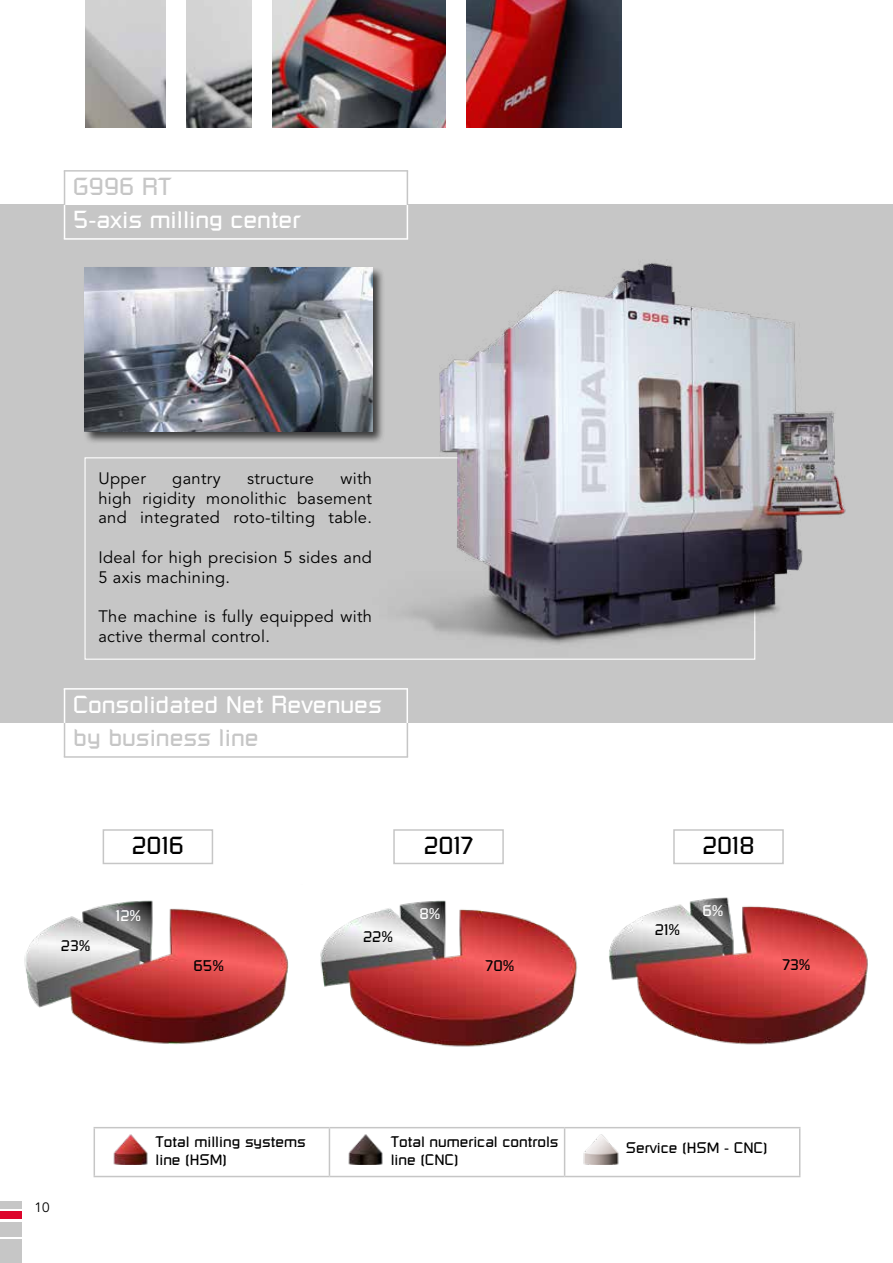
<style>
.page{position:relative;width:893px;height:1263px;background:#fff}
.page>*{position:absolute;margin:0;border:0;box-sizing:border-box;transform-origin:0 0}
.t1{font:24px "Russell Square";color:#fff}
.t2{font:24px "Russell Square";color:#c6c6c6}
.t3{font:24px "Russell Square";color:#000}
.t4{font:16.5px/19.8px "Avenir";letter-spacing:.02em;color:#000}
.t5{font:15px/18px "Russell Square";color:#000}
.t6{font:15px "Russell Square";color:#fff}
.t7{font:13.5px "Avenir";color:#000}
</style>
<div class="page">
<img style="left:85px;top:0;width:536px;height:128px">
<div style="left:166px;top:0;width:20px;height:128px;background:#fff"></div>
<div style="left:252px;top:0;width:19px;height:128px;background:#fff"></div>
<div style="left:446px;top:0;width:20px;height:128px;background:#fff"></div>
<div style="left:0;top:1240px;width:21px;height:23px;background:#c6c6c6"></div>
<div style="left:0;top:1222px;width:21px;height:15px;background:#c6c6c6"></div>
<div style="left:0;top:1211px;width:21px;height:8px;background:#dd052b"></div>
<div style="left:0;top:1201px;width:21px;height:8px;background:#c6c6c6"></div>
<div style="left:0;top:205px;width:893px;height:518px;background:#c6c6c6"></div>
<hr style="left:64px;top:205px;width:1px;height:34px;background:#fff">
<hr style="left:65px;top:238px;width:342px;height:2px;background:#fff">
<hr style="left:407px;top:205px;width:1px;height:34px;background:#fff">
<hr style="left:64px;top:171px;width:1px;height:34px;background:#c6c6c6">
<hr style="left:65px;top:170px;width:342px;height:2px;background:#c6c6c6">
<hr style="left:407px;top:171px;width:1px;height:34px;background:#c6c6c6">
<hr style="left:64px;top:723px;width:1px;height:34px;background:#c6c6c6">
<hr style="left:65px;top:756px;width:342px;height:2px;background:#c6c6c6">
<hr style="left:407px;top:723px;width:1px;height:34px;background:#c6c6c6">
<hr style="left:64px;top:689px;width:1px;height:34px;background:#fff">
<hr style="left:64px;top:688px;width:343px;height:2px;background:#fff">
<hr style="left:406px;top:689px;width:2px;height:34px;background:#fff">
<img style="left:609px;top:897px;width:259px;height:148px">
<div style="left:393px;top:829px;width:111px;height:35px;border:2px solid #c6c6c6"></div>
<div style="left:103px;top:829px;width:110px;height:35px;border:2px solid #c6c6c6"></div>
<div style="left:673px;top:829px;width:111px;height:35px;border:2px solid #c6c6c6"></div>
<hr style="left:329px;top:1127px;width:236px;height:1px;background:#c6c6c6">
<hr style="left:329px;top:1176px;width:236px;height:1px;background:#c6c6c6">
<hr style="left:94px;top:1127px;width:235px;height:1px;background:#c6c6c6">
<hr style="left:94px;top:1128px;width:1px;height:48px;background:#c6c6c6">
<hr style="left:329px;top:1128px;width:1px;height:48px;background:#c6c6c6">
<hr style="left:94px;top:1176px;width:235px;height:1px;background:#c6c6c6">
<hr style="left:565px;top:1127px;width:235px;height:1px;background:#c6c6c6">
<hr style="left:564px;top:1128px;width:1px;height:48px;background:#c6c6c6">
<hr style="left:799px;top:1128px;width:1px;height:48px;background:#c6c6c6">
<hr style="left:565px;top:1176px;width:235px;height:1px;background:#c6c6c6">
<img style="left:113px;top:1134px;width:35px;height:30px">
<img style="left:348px;top:1134px;width:35px;height:30px">
<img style="left:583px;top:1134px;width:36px;height:30px">
<img style="left:24px;top:900px;width:265px;height:144px">
<img style="left:320px;top:900px;width:258px;height:147px">
<div style="left:83px;top:266px;width:302px;height:179px;background:#000;opacity:.7"></div>
<img style="left:84px;top:268px;width:288px;height:163px">
<img style="left:372px;top:263px;width:474px;height:397px">
<h1 class="t2" style="left:73px;top:172px;width:100px">G996 RT</h1>
<h1 class="t1" style="left:73px;top:205px;width:229px">5-axis milling center</h1>
<p class="t4" style="left:98px;top:469px;width:275px;text-align:justify;text-indent:242px">with high rigidity monolithic basement and integrated roto-tilting table.</p>
<p class="t4" style="left:98px;top:548px;width:275px">Ideal for high precision 5 sides and<br>5 axis machining.</p>
<p class="t4" style="left:98px;top:607px;width:275px">The machine is fully equipped with active thermal control.</p>
<p class="t4" style="left:98px;top:469px;width:49px">Upper</p>
<p class="t4" style="left:172px;top:469px;width:50px">gantry</p>
<p class="t4" style="left:247px;top:469px;width:69px">structure</p>
<h1 class="t1" style="left:73px;top:690px;width:310px">Consolidated Net Revenues</h1>
<h1 class="t2" style="left:73px;top:723px;width:187px">by business line</h1>
<p class="t5" style="left:61px;top:937px;width:31px">23%</p>
<h1 class="t3" style="left:132px;top:831px;width:54px">2016</h1>
<h1 class="t3" style="left:424px;top:831px;width:51px">2017</h1>
<h1 class="t3" style="left:702px;top:831px;width:54px">2018</h1>
<p class="t6" style="left:116px;top:907px;width:27px">12%</p>
<p class="t5" style="left:193px;top:957px;width:32px">65%</p>
<p class="t5" style="left:363px;top:927px;width:32px">22%</p>
<p class="t6" style="left:419px;top:904px;width:23px">8%</p>
<p class="t5" style="left:486px;top:957px;width:30px">70%</p>
<p class="t5" style="left:655px;top:921px;width:27px">21%</p>
<p class="t6" style="left:702px;top:901px;width:23px">6%</p>
<p class="t5" style="left:782px;top:955px;width:30px">73%</p>
<p class="t7" style="left:35px;top:1199px;width:17px">10</p>
<p class="t5" style="left:156px;top:1132px;width:152px">Total milling systems line (HSM)</p>
<p class="t5" style="left:391px;top:1132px;width:169px">Total numerical controls line (CNC)</p>
<p class="t5" style="left:626px;top:1139px;width:143px">Service (HSM - CNC)</p>
</div>
